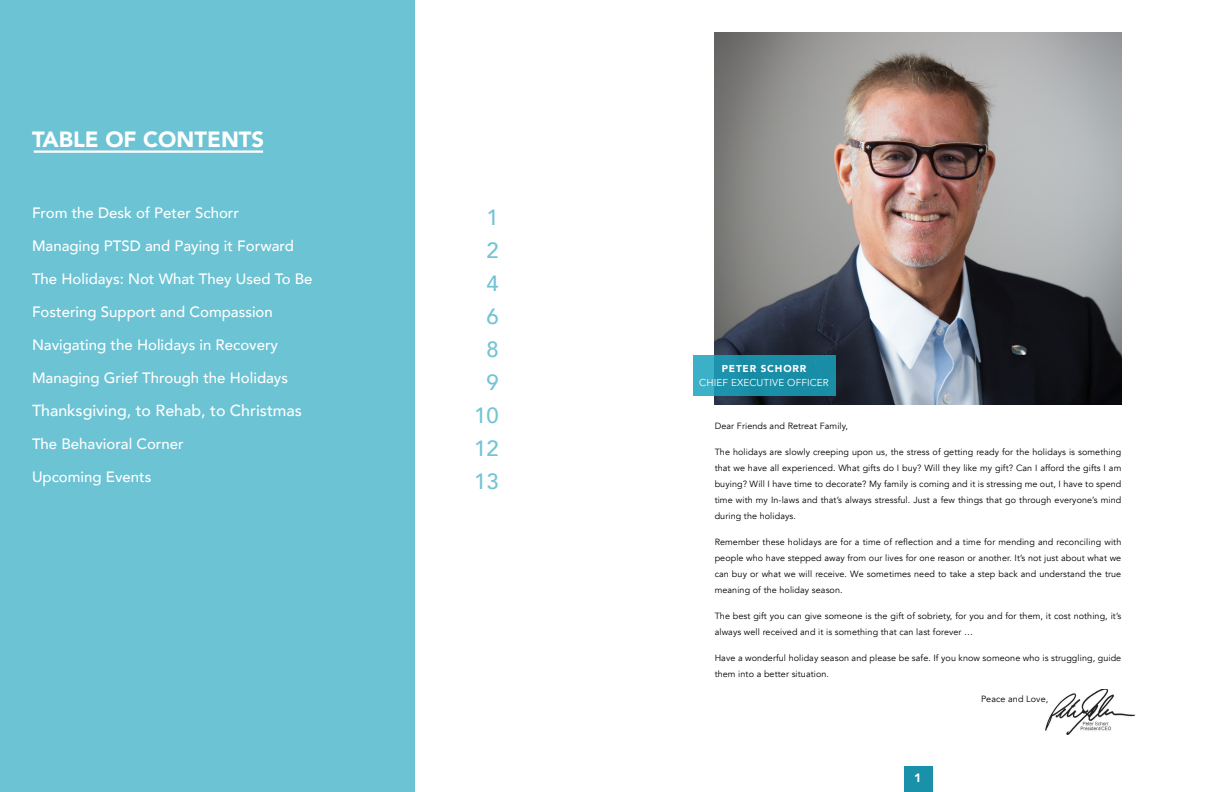
<style>
.page{position:relative;width:1224px;height:792px;background:#fff}
.page>*{position:absolute;margin:0;border:0;box-sizing:border-box;transform-origin:0 0}
.Page_Title{font:900 22px "Avenir";color:#fff}
.t1{font:500 22px "Avenir";color:#73c4d6}
.TOC_-_articles{font:500 16px "Avenir";color:#fff}
.TOC_-_articles-2{font:500 15px "Avenir";color:#fff}
.Numbers{font:900 12px "Avenir";color:#fff}
.t2{font:10px "Avenir";letter-spacing:.01em;color:#fff}
.t3{font:900 10px "Avenir";letter-spacing:.08em;color:#fff}
.Copy{font:9px/16px "Avenir";letter-spacing:.01em;color:#000;text-align:justify}
</style>
<div class="page">
<div style="left:904px;top:766px;width:28px;height:26px;background:#1991a9"></div>
<div style="left:0;top:0;width:415px;height:792px;background:#6bc3d4"></div>
<img style="left:715px;top:32px;width:406px;height:373px">
<img style="left:1045px;top:689px;width:91px;height:45px">
<hr style="left:34px;top:150px;width:229px;height:3px;background:#fff">
<svg style="left:693px;top:355px;width:142px;height:40px;background:#1e93ab"></svg>
<p class="Page_Title" style="left:32px;top:120px;width:234px">TABLE OF CONTENTS</p>
<p class="TOC_-_articles-2" style="left:32px;top:199px;width:209px">From the Desk of Peter Schorr</p>
<p class="TOC_-_articles-2" style="left:32px;top:232px;width:263px">Managing PTSD and Paying it Forward</p>
<p class="TOC_-_articles-2" style="left:32px;top:265px;width:282px">The Holidays: Not What They Used To Be</p>
<p class="TOC_-_articles-2" style="left:32px;top:298px;width:242px">Fostering Support and Compassion</p>
<p class="TOC_-_articles-2" style="left:32px;top:331px;width:248px">Navigating the Holidays in Recovery</p>
<p class="TOC_-_articles-2" style="left:32px;top:364px;width:258px">Managing Grief Through the Holidays</p>
<p class="TOC_-_articles" style="left:32px;top:396px;width:271px">Thanksgiving, to Rehab, to Christmas</p>
<p class="TOC_-_articles-2" style="left:32px;top:430px;width:153px">The Behavioral Corner</p>
<p class="TOC_-_articles-2" style="left:32px;top:463px;width:121px">Upcoming Events</p>
<p class="t1" style="left:486px;top:198px;width:14px">1</p>
<p class="t1" style="left:486px;top:231px;width:14px">2</p>
<p class="t1" style="left:486px;top:264px;width:14px">4</p>
<p class="t1" style="left:486px;top:297px;width:14px">6</p>
<p class="t1" style="left:486px;top:330px;width:14px">8</p>
<p class="t1" style="left:486px;top:363px;width:14px">9</p>
<p class="t1" style="left:474px;top:396px;width:26px">10</p>
<p class="t1" style="left:474px;top:429px;width:26px">12</p>
<p class="t1" style="left:474px;top:462px;width:26px">13</p>
<p class="t3" style="left:722px;top:360px;width:86px">PETER SCHORR</p>
<p class="t2" style="left:699px;top:376px;width:131px">CHIEF EXECUTIVE OFFICER</p>
<p class="Copy" style="left:715px;top:419px;width:135px">Dear Friends and Retreat Family,</p>
<p class="Copy" style="left:715px;top:445px;width:408px">The holidays are slowly creeping upon us, the stress of getting ready for the holidays is something that we have all experienced. What gifts do I buy? Will they like my gift? Can I afford the gifts I am buying? Will I have time to decorate? My family is coming and it is stressing me out, I have to spend time with my In-laws and that’s always stressful. Just a few things that go through everyone’s mind during the holidays.</p>
<p class="Copy" style="left:715px;top:535px;width:408px">Remember these holidays are for a time of reflection and a time for mending and reconciling with people who have stepped away from our lives for one reason or another. It’s not just about what we can buy or what we will receive. We sometimes need to take a step back and understand the true meaning of the holiday season.</p>
<p class="Copy" style="left:715px;top:609px;width:408px">The best gift you can give someone is the gift of sobriety, for you and for them, it cost nothing, it’s always well received and it is something that can last forever …</p>
<p class="Copy" style="left:715px;top:651px;width:408px">Have a wonderful holiday season and please be safe. If you know someone who is struggling, guide them into a better situation.</p>
<p class="Numbers" style="left:914px;top:768px;width:9px">1</p>
<p class="Copy" style="left:981px;top:691px;width:69px">Peace and Love,</p>
</div>
